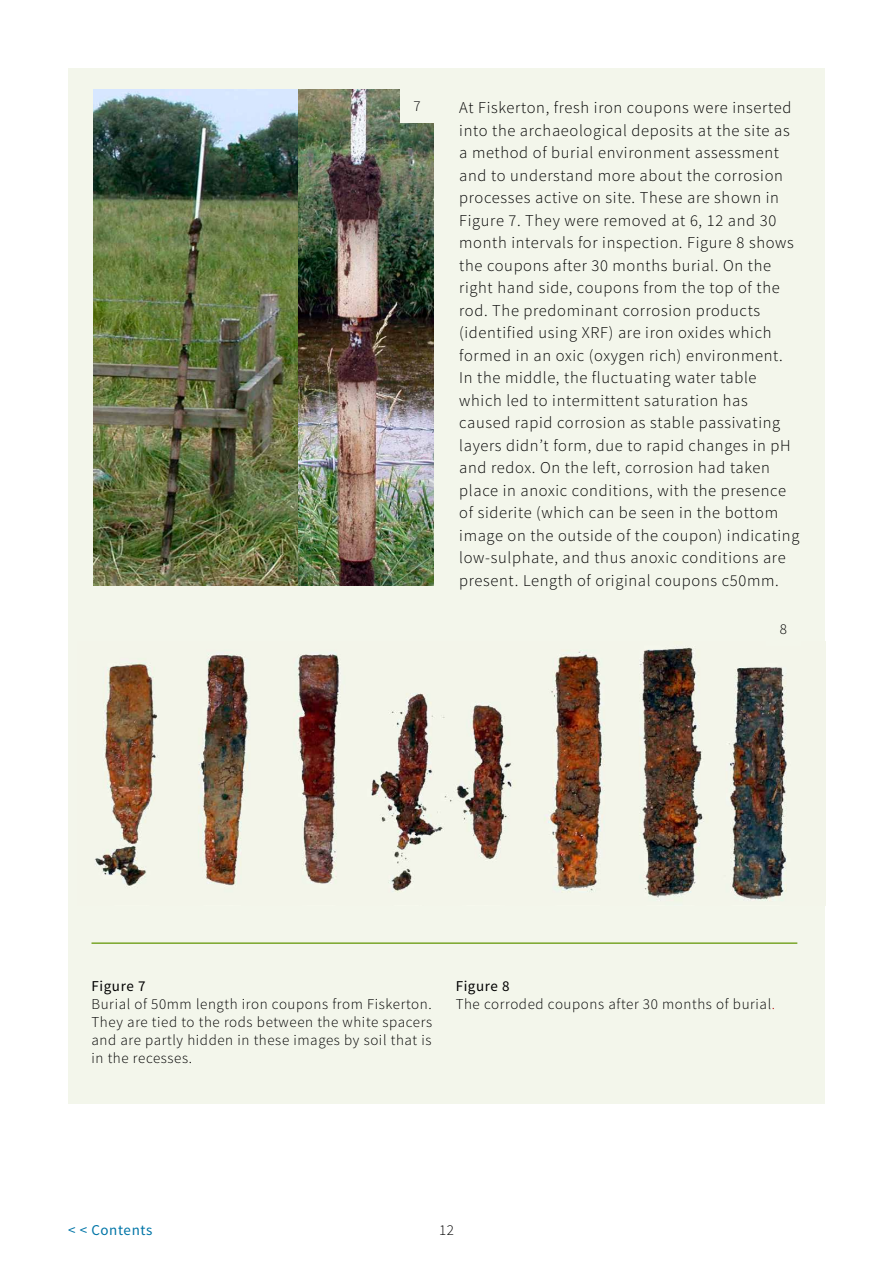
<style>
.page{position:relative;width:893px;height:1263px;background:#fff}
.page>*{position:absolute;margin:0;border:0;box-sizing:border-box;transform-origin:0 0}
.Body_text{font:300 16.5px/22.5px "Source Sans Pro";letter-spacing:.04em;color:#000}
.IMAGE_text{font:300 15px/18px "Source Sans Pro";letter-spacing:.04em;color:#000;text-align:justify}
.IMAGE_heading{font:15px "Source Sans Pro";letter-spacing:.04em;color:#000}
.t1{font:15px "Source Sans Pro";letter-spacing:.04em;color:#0075a7}
.s1{color:#b61513}
</style>
<div class="page">
<div style="left:68px;top:68px;width:757px;height:1035px;background:#f3f6eb"></div>
<img style="left:93px;top:89px;width:206px;height:497px">
<img style="left:299px;top:89px;width:134px;height:497px">
<div style="left:400px;top:88px;width:34px;height:35px;background:#f3f6eb"></div>
<img style="left:95px;top:642px;width:731px;height:263px">
<div style="left:766px;top:611px;width:34px;height:35px;background:#f3f6eb"></div>
<hr style="left:92px;top:942px;width:705px;height:2px;background:#79a629">
<p class="IMAGE_text" style="left:414px;top:97px;width:9px">7</p>
<p class="Body_text" style="left:459px;top:96px;width:342px">At Fiskerton, fresh iron coupons were inserted into the archaeological deposits at the site as a method of burial environment assessment and to understand more about the corrosion processes active on site. These are shown in Figure 7. They were removed at 6, 12 and 30 month intervals for inspection. Figure 8 shows the coupons after 30 months burial. On the right hand side, coupons from the top of the rod. The predominant corrosion products (identified using XRF) are iron oxides which formed in an oxic (oxygen rich) environment.<br>In the middle, the fluctuating water table which led to intermittent saturation has caused rapid corrosion as stable passivating layers didn’t form, due to rapid changes in pH and redox. On the left, corrosion had taken place in anoxic conditions, with the presence of siderite (which can be seen in the bottom image on the outside of the coupon) indicating low-sulphate, and thus anoxic conditions are present. Length of original coupons c50mm.</p>
<p class="IMAGE_text" style="left:780px;top:620px;width:9px">8</p>
<p class="IMAGE_heading" style="left:92px;top:976px;width:55px">Figure 7</p>
<p class="IMAGE_text" style="left:92px;top:995px;width:342px">Burial of 50mm length iron coupons from Fiskerton.<br>They are tied to the rods between the white spacers and are partly hidden in these images by soil that is in the recesses.</p>
<p class="IMAGE_heading" style="left:456px;top:976px;width:55px">Figure 8</p>
<p class="IMAGE_text" style="left:456px;top:995px;width:321px">The corroded coupons after 30 months of burial<span class="s1">.</span></p>
<p class="t1" style="left:68px;top:1220px;width:86px">&lt; &lt; Contents</p>
<p class="IMAGE_text" style="left:439px;top:1221px;width:16px">12</p>
</div>
